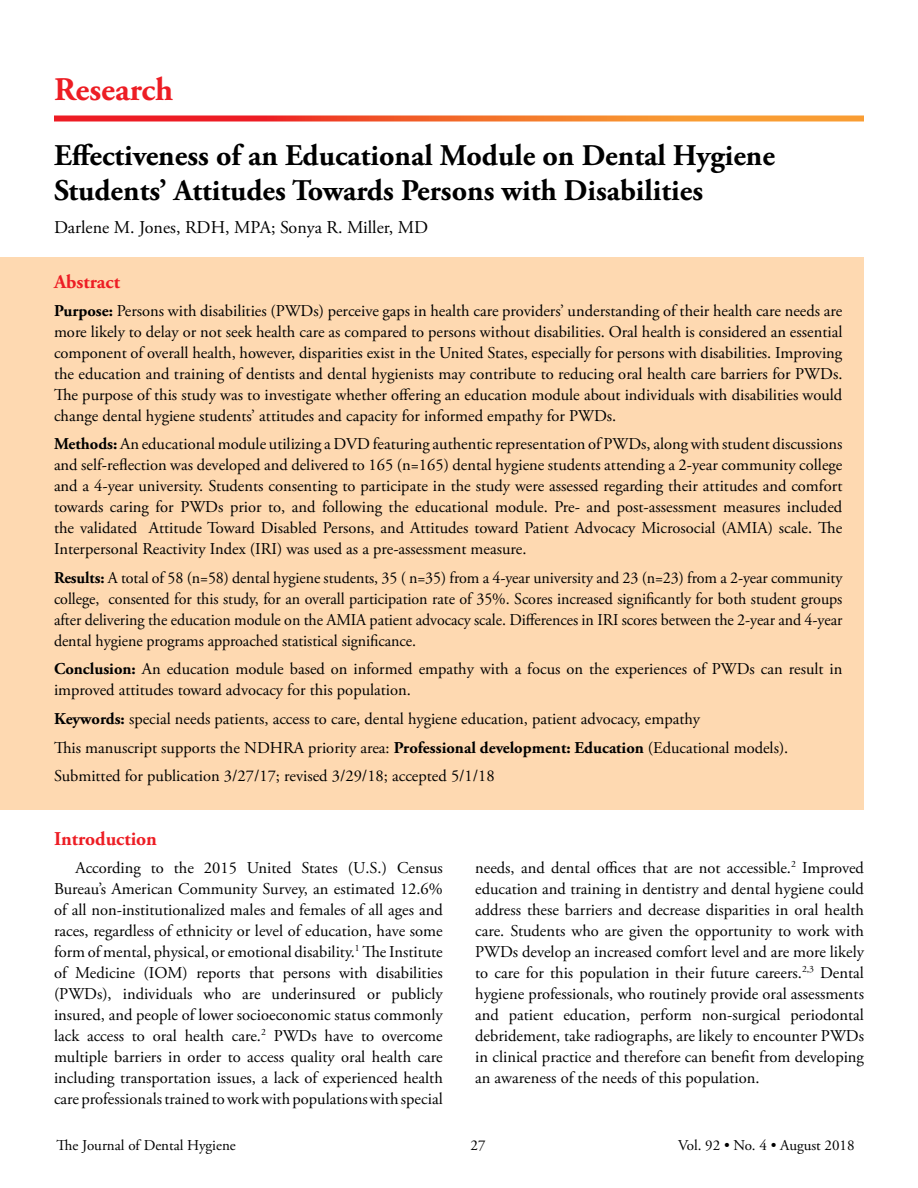
<style>
.page{position:relative;width:918px;height:1188px;background:#fff}
.page>*{position:absolute;margin:0;border:0;box-sizing:border-box;transform-origin:0 0}
.t1{font:700 33px "Adobe Garamond Pro";color:#ed1d24}
.t2{font:700 30px/34.5px "Adobe Garamond Pro";color:#000}
.t3{font:700 19.5px "Adobe Garamond Pro";color:#ed1d24}
.t4{font:18px "Adobe Garamond Pro";color:#000}
.t5{font:16.5px/21px "Adobe Garamond Pro";color:#000;text-align:justify}
.t6{font:15px "Adobe Garamond Pro";color:#000}
.s1{font-weight:700}
</style>
<div class="page">
<div style="left:0;top:258px;width:864px;height:552px;background:#fed9b1"></div>
<svg style="left:54px;top:116px;width:810px;height:6px;background:#f36d3c"></svg>
<h1 class="t1" style="left:54px;top:70px;width:121px">Research</h1>
<h2 class="t2" style="left:54px;top:139px;width:723px">Effectiveness of an Educational Module on Dental Hygiene<br>Students’ Attitudes Towards Persons with Disabilities</h2>
<p class="t4" style="left:54px;top:217px;width:376px">Darlene M. Jones, RDH, MPA; Sonya R. Miller, MD</p>
<p class="t3" style="left:54px;top:271px;width:67px">Abstract</p>
<p class="t5" style="left:54px;top:301px;width:790px"><span class="s1">Purpose:</span> Persons with disabilities (PWDs) perceive gaps in health care providers’ understanding of their health care needs are more likely to delay or not seek health care as compared to persons without disabilities. Oral health is considered an essential component of overall health, however, disparities exist in the United States, especially for persons with disabilities. Improving the education and training of dentists and dental hygienists may contribute to reducing oral health care barriers for PWDs.<br>The purpose of this study was to investigate whether offering an education module about individuals with disabilities would change dental hygiene students’ attitudes and capacity for informed empathy for PWDs.</p>
<p class="t5" style="left:54px;top:434px;width:790px"><span class="s1">Methods:</span> An educational module utilizing a DVD featuring authentic representation of PWDs, along with student discussions and self-reflection was developed and delivered to 165 (n=165) dental hygiene students attending a 2-year community college and a 4-year university. Students consenting to participate in the study were assessed regarding their attitudes and comfort towards caring for PWDs prior to, and following the educational module. Pre- and post-assessment measures included the validated Attitude Toward Disabled Persons, and Attitudes toward Patient Advocacy Microsocial (AMIA) scale. The Interpersonal Reactivity Index (IRI) was used as a pre-assessment measure.</p>
<p class="t5" style="left:54px;top:568px;width:790px"><span class="s1">Results:</span> A total of 58 (n=58) dental hygiene students, 35 ( n=35) from a 4-year university and 23 (n=23) from a 2-year community college, consented for this study, for an overall participation rate of 35%. Scores increased significantly for both student groups after delivering the education module on the AMIA patient advocacy scale. Differences in IRI scores between the 2-year and 4-year dental hygiene programs approached statistical significance.</p>
<p class="t5" style="left:54px;top:659px;width:790px"><span class="s1">Conclusion:</span> An education module based on informed empathy with a focus on the experiences of PWDs can result in improved attitudes toward advocacy for this population.</p>
<p class="t5" style="left:54px;top:705px;width:736px;line-height:28.5px;text-align:left"><span class="s1">Keywords:</span> special needs patients, access to care, dental hygiene education, patient advocacy, empathy<br>This manuscript supports the NDHRA priority area: <span class="s1">Professional development: Education</span> (Educational models).<br>Submitted for publication 3/27/17; revised 3/29/18; accepted 5/1/18</p>
<p class="t3" style="left:54px;top:828px;width:105px">Introduction</p>
<p class="t5" style="left:54px;top:857px;width:390px;text-indent:22px">According to the 2015 United States (U.S.) Census Bureau’s American Community Survey, an estimated 12.6% of all non-institutionalized males and females of all ages and races, regardless of ethnicity or level of education, have some form of mental, physical, or emotional disability.<sup>1</sup> The Institute of Medicine (IOM) reports that persons with disabilities (PWDs), individuals who are underinsured or publicly insured, and people of lower socioeconomic status commonly lack access to oral health care.<sup>2</sup> PWDs have to overcome multiple barriers in order to access quality oral health care including transportation issues, a lack of experienced health care professionals trained to work with populations with special</p>
<p class="t5" style="left:475px;top:858px;width:390px">needs, and dental offices that are not accessible.<sup>2</sup> Improved education and training in dentistry and dental hygiene could address these barriers and decrease disparities in oral health care. Students who are given the opportunity to work with PWDs develop an increased comfort level and are more likely to care for this population in their future careers.<sup>2,3</sup> Dental hygiene professionals, who routinely provide oral assessments and patient education, perform non-surgical periodontal debridement, take radiographs, are likely to encounter PWDs in clinical practice and therefore can benefit from developing an awareness of the needs of this population.</p>
<p class="t6" style="left:57px;top:1137px;width:181px">The Journal of Dental Hygiene</p>
<p class="t6" style="left:471px;top:1137px;width:16px">27</p>
<p class="t6" style="left:678px;top:1137px;width:178px">Vol. 92 • No. 4 • August 2018</p>
</div>
